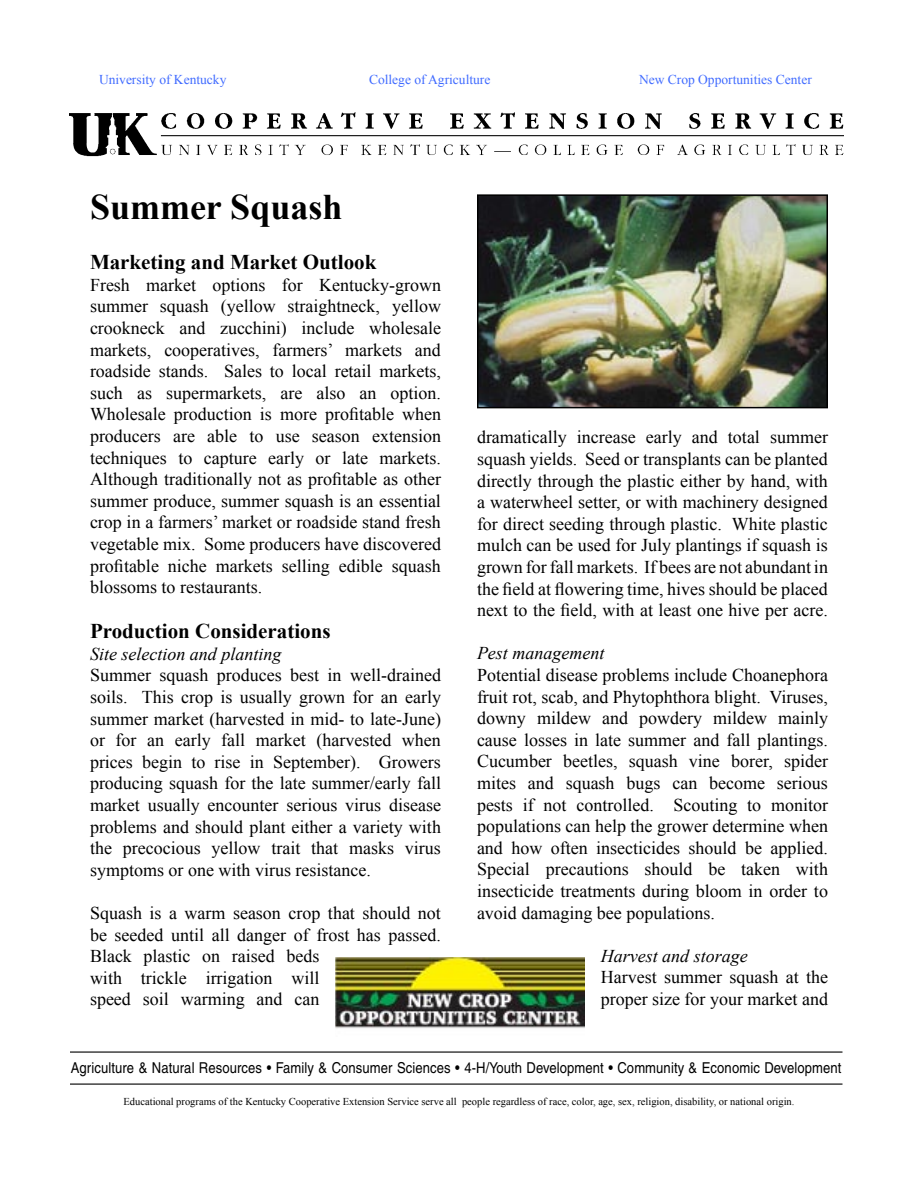
<style>
.page{position:relative;width:918px;height:1188px;background:#fff}
.page>*{position:absolute;margin:0;border:0;box-sizing:border-box;transform-origin:0 0}
.Subtitle{font:700 36px "Times New Roman";color:#000}
.Subtitle-2{font:700 21px "Times New Roman";color:#000}
.heading_4{font:700 21px "Times New Roman";color:#000}
.Body_Text{font:18px/21.6px "Times New Roman";color:#000;text-align:justify}
.heading_5{font:italic 18px "Times New Roman";color:#000}
.t1{font:15px "Helvetica";letter-spacing:.01em;color:#000;scale:.87 1}
.t2{font:13.5px "Times New Roman";color:#406bff}
.t3{font:10.5px "Times New Roman";color:#000}
</style>
<div class="page">
<img style="left:336px;top:957px;width:249px;height:72px">
<hr style="left:70px;top:1051px;width:772px;height:2px;background:#000">
<hr style="left:70px;top:1084px;width:772px;height:1px;background:#000">
<img style="left:69px;top:112px;width:774px;height:45px">
<img style="left:480px;top:197px;width:345px;height:208px">
<div style="left:477px;top:194px;width:351px;height:214px;border:2px solid #000"></div>
<p class="t2" style="left:99px;top:71px;width:129px">University of Kentucky</p>
<p class="t2" style="left:369px;top:71px;width:123px">College of Agriculture</p>
<p class="t2" style="left:639px;top:71px;width:174px">New Crop Opportunities Center</p>
<p class="Subtitle" style="left:90px;top:182px;width:254px">Summer Squash</p>
<p class="Subtitle-2" style="left:90px;top:248px;width:288px">Marketing and Market Outlook</p>
<p class="Body_Text" style="left:90px;top:274px;width:353px">Fresh market options for Kentucky-grown summer squash (yellow straightneck, yellow crookneck and zucchini) include wholesale markets, cooperatives, farmers’ markets and roadside stands. Sales to local retail markets, such as supermarkets, are also an option.<br>Wholesale production is more profitable when producers are able to use season extension techniques to capture early or late markets.<br>Although traditionally not as profitable as other summer produce, summer squash is an essential crop in a farmers’ market or roadside stand fresh vegetable mix. Some producers have discovered profitable niche markets selling edible squash blossoms to restaurants.</p>
<p class="heading_4" style="left:90px;top:617px;width:242px">Production Considerations</p>
<p class="heading_5" style="left:90px;top:641px;width:193px">Site selection and planting</p>
<p class="Body_Text" style="left:90px;top:664px;width:353px">Summer squash produces best in well-drained soils. This crop is usually grown for an early summer market (harvested in mid- to late-June) or for an early fall market (harvested when prices begin to rise in September). Growers producing squash for the late summer/early fall market usually encounter serious virus disease problems and should plant either a variety with the precocious yellow trait that masks virus symptoms or one with virus resistance.</p>
<p class="Body_Text" style="left:90px;top:902px;width:353px;text-align:left">Squash is a warm season crop that should not be seeded until all danger of frost has passed.<br>Black plastic on raised beds<br>with trickle irrigation will<br>speed soil warming and can</p>
<p class="Body_Text" style="left:477px;top:426px;width:353px">dramatically increase early and total summer squash yields. Seed or transplants can be planted directly through the plastic either by hand, with a waterwheel setter, or with machinery designed for direct seeding through plastic. White plastic mulch can be used for July plantings if squash is grown for fall markets. If bees are not abundant in the field at flowering time, hives should be placed next to the field, with at least one hive per acre.</p>
<p class="heading_5" style="left:477px;top:641px;width:129px">Pest management</p>
<p class="Body_Text" style="left:477px;top:664px;width:353px">Potential disease problems include Choanephora fruit rot, scab, and Phytophthora blight. Viruses, downy mildew and powdery mildew mainly cause losses in late summer and fall plantings.<br>Cucumber beetles, squash vine borer, spider mites and squash bugs can become serious pests if not controlled. Scouting to monitor populations can help the grower determine when and how often insecticides should be applied.<br>Special precautions should be taken with insecticide treatments during bloom in order to avoid damaging bee populations.</p>
<p class="heading_5" style="left:601px;top:943px;width:148px">Harvest and storage</p>
<p class="Body_Text" style="left:601px;top:966px;width:229px">Harvest summer squash at the proper size for your market and</p>
<p class="t1" style="left:71px;top:1059px;width:888px">Agriculture &amp; Natural Resources • Family &amp; Consumer Sciences • 4-H/Youth Development • Community &amp; Economic Development</p>
<p class="t3" style="left:124px;top:1095px;width:672px">Educational programs of the Kentucky Cooperative Extension Service serve all people regardless of race, color, age, sex, religion, disability, or national origin.</p>
</div>
